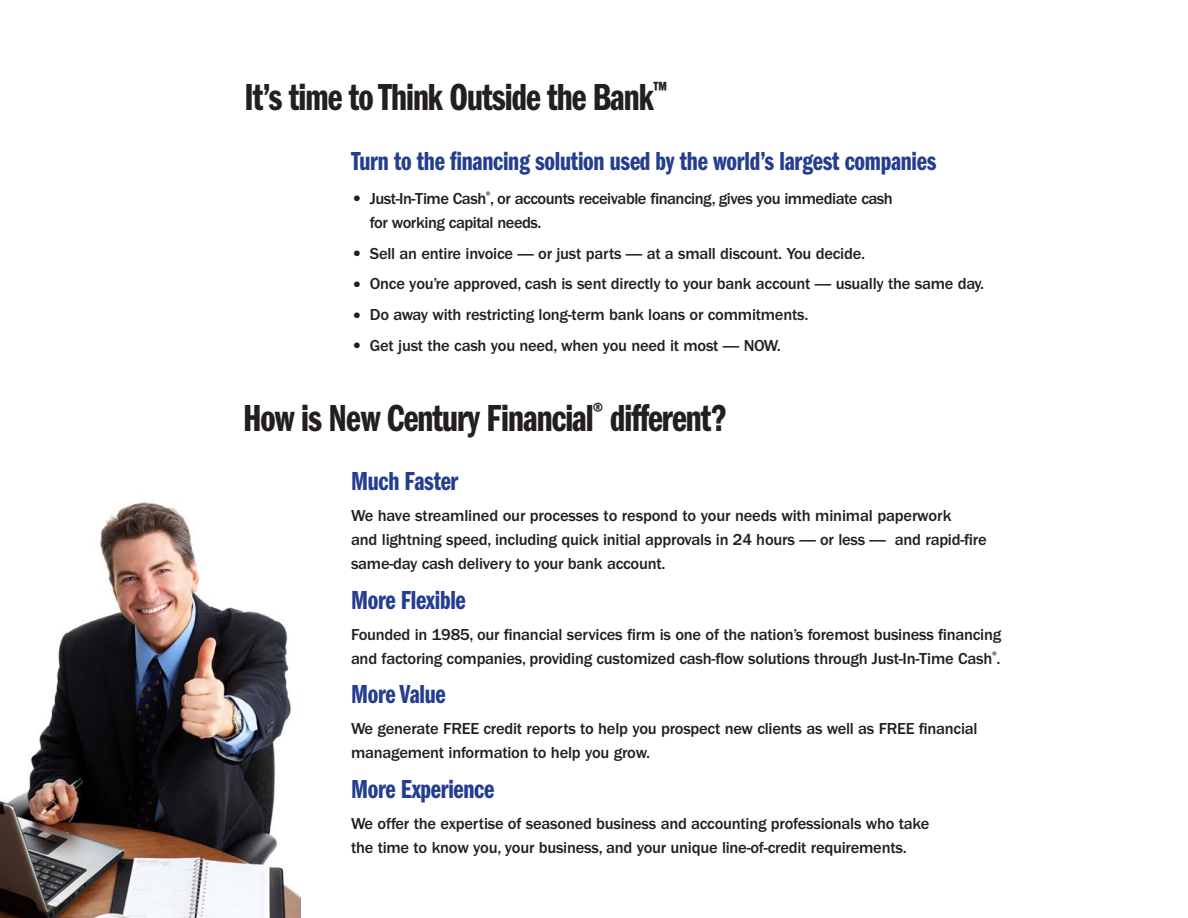
<style>
.page{position:relative;width:1188px;height:918px;background:#fff}
.page>*{position:absolute;margin:0;border:0;box-sizing:border-box;transform-origin:0 0}
.head{font:39px "Franklin Gothic Demi Cmpr";letter-spacing:-.025em;color:#231f20}
.subhead{font:27px "Franklin Gothic Demi Cmpr";letter-spacing:-.01em;color:#243d91}
.Text{font:500 16.5px/24px "Franklin Gothic";letter-spacing:-.015em;color:#231f20}
.bullets{font:500 16.5px/24px "Franklin Gothic";letter-spacing:-.015em;color:#231f20}
.s1{font-weight:600;font-size:19.5px}
</style>
<div class="page">
<img style="left:0;top:502px;width:301px;height:416px">
<p class="head" style="left:244px;top:76px;width:425px">It’s time to Think Outside the Bank<sup>™</sup></p>
<p class="subhead" style="left:351px;top:146px;width:587px">Turn to the financing solution used by the world’s largest companies</p>
<p class="bullets" style="left:370px;top:187px;width:525px;text-indent:-19px"><span class="s1">•</span> Just-In-Time Cash<sup>®</sup>, or accounts receivable financing, gives you immediate cash for working capital needs.</p>
<p class="bullets" style="left:351px;top:241px;width:516px"><span class="s1">•</span> Sell an entire invoice — or just parts — at a small discount. You decide.</p>
<p class="bullets" style="left:351px;top:272px;width:635px"><span class="s1">•</span> Once you’re approved, cash is sent directly to your bank account — usually the same day.</p>
<p class="bullets" style="left:351px;top:303px;width:459px"><span class="s1">•</span> Do away with restricting long-term bank loans or commitments.</p>
<p class="bullets" style="left:351px;top:334px;width:432px"><span class="s1">•</span> Get just the cash you need, when you need it most — NOW.</p>
<p class="head" style="left:243px;top:396px;width:485px">How is New Century Financial<sup>®</sup> different?</p>
<p class="subhead" style="left:351px;top:467px;width:109px">Much Faster</p>
<p class="Text" style="left:351px;top:504px;width:637px">We have streamlined our processes to respond to your needs with minimal paperwork<br>and lightning speed, including quick initial approvals in 24 hours — or less — and rapid-fire same-day cash delivery to your bank account.</p>
<p class="subhead" style="left:351px;top:585px;width:116px">More Flexible</p>
<p class="Text" style="left:351px;top:622px;width:652px">Founded in 1985, our financial services firm is one of the nation’s foremost business financing and factoring companies, providing customized cash-flow solutions through Just-In-Time Cash<sup>®</sup>.</p>
<p class="subhead" style="left:351px;top:680px;width:96px">More Value</p>
<p class="Text" style="left:351px;top:717px;width:628px">We generate FREE credit reports to help you prospect new clients as well as FREE financial management information to help you grow.</p>
<p class="subhead" style="left:351px;top:774px;width:145px">More Experience</p>
<p class="Text" style="left:351px;top:811px;width:580px">We offer the expertise of seasoned business and accounting professionals who take the time to know you, your business, and your unique line-of-credit requirements.</p>
</div>
